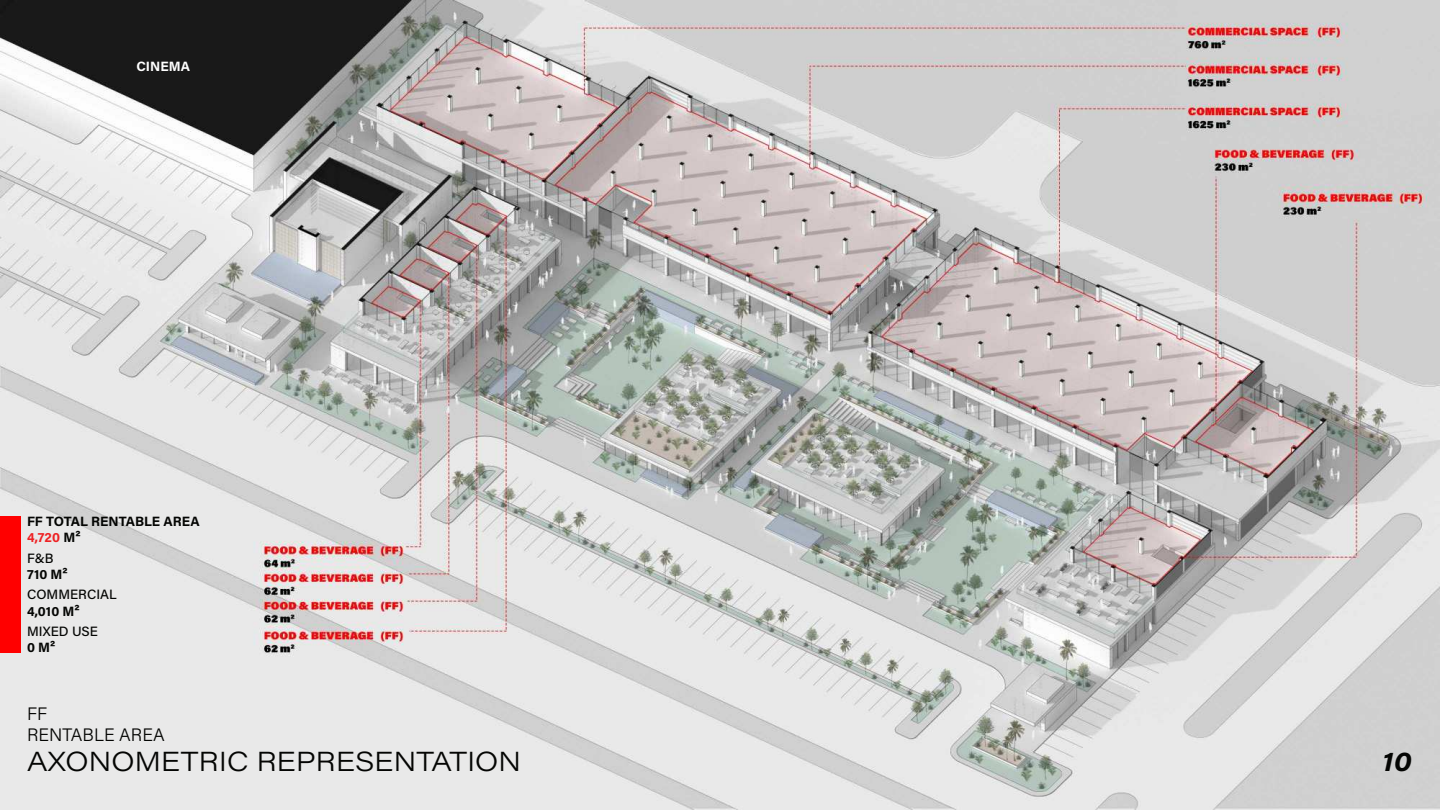
<style>
.page{position:relative;width:1440px;height:810px;background:#fff}
.page>*{position:absolute;margin:0;border:0;box-sizing:border-box;transform-origin:0 0}
.t1{font:27px "Acumin Variable Concept";letter-spacing:.12em;color:#040503}
.t2{font:18px "Acumin Variable Concept";letter-spacing:.01em;color:#040503}
.t3{font:13.5px "Acumin Variable Concept";letter-spacing:.03em;color:#040503}
.t4{font:13.5px "Acumin Variable Concept";color:#ee2123}
.t5{font:13.5px "Acumin Variable Concept";letter-spacing:.03em;color:#fff}
.s1{color:#040503}
</style>
<div class="page">
<img style="left:0;top:0;width:1440px;height:810px">
<div style="left:0;top:516px;width:21px;height:136px;background:#f00"></div>
<p class="t5" style="left:136px;top:57px;width:54px">CINEMA</p>
<p class="t3" style="left:27px;top:512px;width:174px">FF TOTAL RENTABLE AREA</p>
<p class="t4" style="left:27px;top:528px;width:55px">4,720 <span class="s1">M2</span></p>
<p class="t3" style="left:27px;top:549px;width:28px">F&amp;B</p>
<p class="t3" style="left:27px;top:565px;width:42px">710 M2</p>
<p class="t3" style="left:27px;top:585px;width:91px">COMMERCIAL</p>
<p class="t3" style="left:27px;top:602px;width:54px">4,010 M2</p>
<p class="t3" style="left:27px;top:622px;width:72px">MIXED USE</p>
<p class="t3" style="left:27px;top:638px;width:30px">0 M2</p>
<p class="t2" style="left:27px;top:701px;width:21px">FF</p>
<p class="t2" style="left:27px;top:723px;width:139px">RENTABLE AREA</p>
<p class="t1" style="left:27px;top:743px;width:493px">AXONOMETRIC REPRESENTATION</p>
<h1 class="t1" style="left:1383px;top:743px;width:27px">10</h1>
</div>
